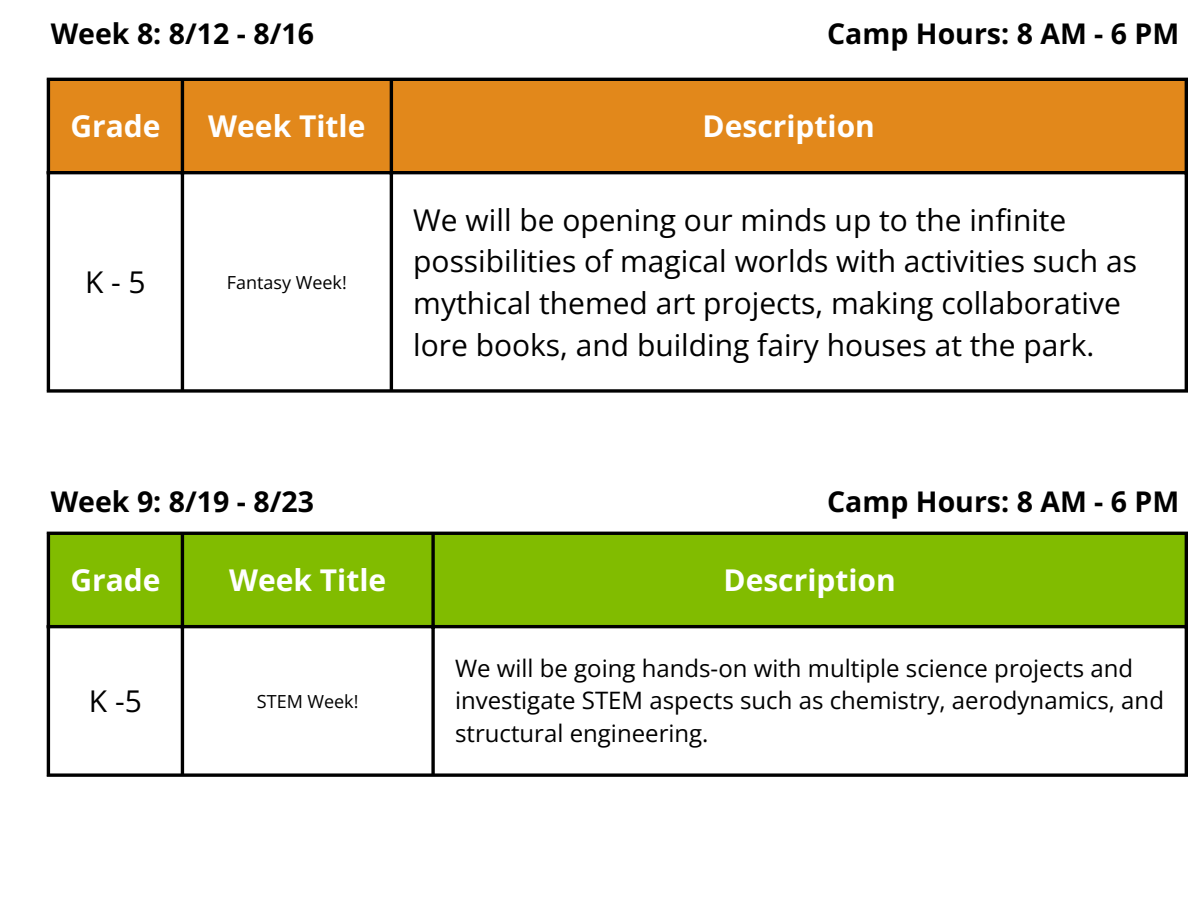
<style>
.page{position:relative;width:1188px;height:918px;background:#fff}
.page>*{position:absolute;margin:0;border:0;box-sizing:border-box;transform-origin:0 0}
.t1{font:30px/41.7px "Open Sans";color:#000}
.t2{font:700 30px "Open Sans";color:#fff}
.t3{font:700 28.5px "Open Sans";color:#000}
.t4{font:24px/32.7px "Open Sans";color:#000}
.t5{font:18px "Open Sans";color:#000}
</style>
<div class="page">
<div style="left:50px;top:535px;width:1135px;height:90px;background:#81bc00"></div>
<hr style="left:47px;top:535px;width:3px;height:238px;background:#000">
<hr style="left:181px;top:535px;width:3px;height:238px;background:#000">
<svg style="left:431px;top:535px;width:4px;height:238px"></svg>
<hr style="left:1185px;top:535px;width:3px;height:238px;background:#000">
<hr style="left:47px;top:532px;width:1141px;height:3px;background:#000">
<hr style="left:47px;top:625px;width:1141px;height:3px;background:#000">
<svg style="left:47px;top:773px;width:1141px;height:4px;background:#272727"></svg>
<div style="left:50px;top:81px;width:1135px;height:90px;background:#e2881b"></div>
<hr style="left:47px;top:81px;width:3px;height:308px;background:#000">
<hr style="left:181px;top:81px;width:3px;height:308px;background:#000">
<hr style="left:390px;top:81px;width:3px;height:308px;background:#000">
<hr style="left:1185px;top:81px;width:3px;height:308px;background:#000">
<hr style="left:47px;top:78px;width:1141px;height:3px;background:#000">
<hr style="left:47px;top:171px;width:1141px;height:3px;background:#000">
<svg style="left:47px;top:389px;width:1141px;height:4px;background:#272727"></svg>
<p class="t3" style="left:51px;top:14px;width:265px">Week 8: 8/12 - 8/16</p>
<p class="t3" style="left:827px;top:14px;width:354px">Camp Hours: 8 AM - 6 PM</p>
<p class="t2" style="left:70px;top:105px;width:92px">Grade</p>
<h1 class="t2" style="left:208px;top:105px;width:159px">Week Title</h1>
<h1 class="t2" style="left:703px;top:105px;width:174px">Description</h1>
<p class="t1" style="left:85px;top:260px;width:62px">K-5</p>
<p class="t5" style="left:227px;top:270px;width:121px">Fantasy Week!</p>
<p class="t3" style="left:51px;top:481px;width:265px">Week 9: 8/19 - 8/23</p>
<p class="t1" style="left:413px;top:198px;width:725px">We will be opening our minds up to the infinite possibilities of magical worlds with activities such as mythical themed art projects, making collaborative lore books, and building fairy houses at the park.</p>
<p class="t3" style="left:827px;top:481px;width:354px">Camp Hours: 8 AM - 6 PM</p>
<h1 class="t2" style="left:70px;top:559px;width:92px">Grade</h1>
<h1 class="t2" style="left:229px;top:559px;width:159px">Week Title</h1>
<p class="t2" style="left:723px;top:559px;width:174px">Description</p>
<p class="t1" style="left:89px;top:679px;width:54px">K -5</p>
<p class="t5" style="left:257px;top:689px;width:103px">STEM Week!</p>
<p class="t4" style="left:455px;top:651px;width:710px">We will be going hands-on with multiple science projects and investigate STEM aspects such as chemistry, aerodynamics, and structural engineering.</p>
</div>
